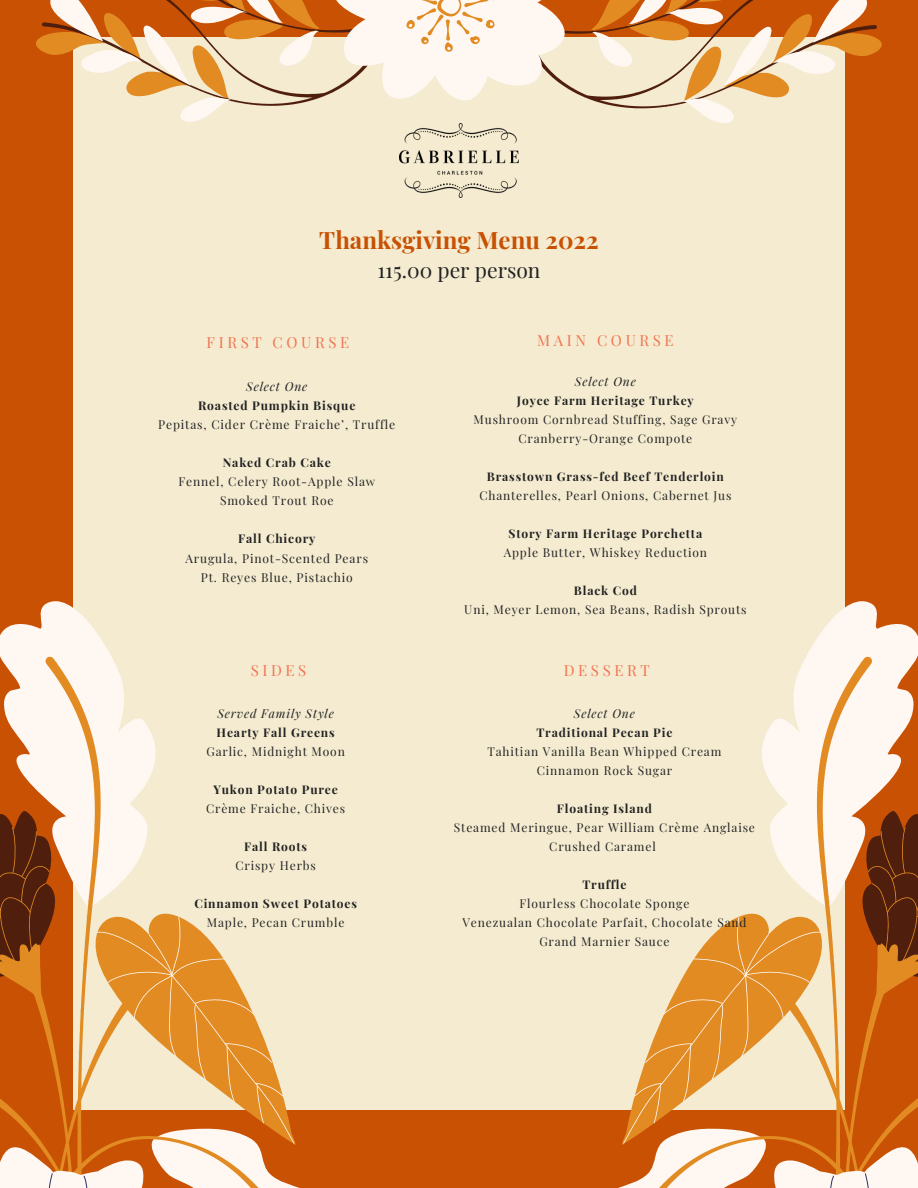
<style>
.page{position:relative;width:918px;height:1188px;background:#c85103}
.page>*{position:absolute;margin:0;border:0;box-sizing:border-box;transform-origin:0 0}
.t1{font:700 24px "Playfair Display";color:#c85103}
.t2{font:21px "Playfair Display";color:#222}
.t3{font:15px "Playfair Display";letter-spacing:.24em;color:#f2734f}
.t4{font:12px/19px "Playfair Display";letter-spacing:.07em;color:#222;text-align:center}
.t5{font:700 12px "Playfair Display";letter-spacing:.07em;color:#222}
.t6{font:italic 12px "Playfair Display";letter-spacing:.07em;color:#222}
</style>
<div class="page">
<div style="left:73px;top:38px;width:772px;height:1072px;background:#f4ebd0"></div>
<svg style="left:0;top:601px;width:300px;height:587px"></svg>
<svg style="left:0;top:657px;width:296px;height:531px"></svg>
<svg style="left:0;top:917px;width:294px;height:271px"></svg>
<div style="left:0;top:1173px;width:126px;height:15px;background:#fff7f2"></div>
<svg style="left:618px;top:601px;width:300px;height:587px"></svg>
<svg style="left:622px;top:657px;width:296px;height:531px"></svg>
<svg style="left:623px;top:917px;width:295px;height:271px"></svg>
<div style="left:792px;top:1173px;width:126px;height:15px;background:#fff7f2"></div>
<svg style="left:42px;top:22px;width:835px;height:34px"></svg>
<svg style="left:50px;top:0;width:817px;height:123px"></svg>
<svg style="left:93px;top:0;width:730px;height:52px"></svg>
<img style="left:400px;top:123px;width:118px;height:74px">
<h1 class="t1" style="left:319px;top:223px;width:281px">Thanksgiving Menu 2022</h1>
<h2 class="t2" style="left:378px;top:256px;width:164px">115.00 per person</h2>
<p class="t3" style="left:207px;top:332px;width:144px">FIRST COURSE</p>
<p class="t6" style="left:246px;top:378px;width:63px">Select One</p>
<p class="t5" style="left:198px;top:397px;width:159px">Roasted Pumpkin Bisque</p>
<p class="t4" style="left:158px;top:414px;width:239px">Pepitas, Cider Crème Fraiche’, Truffle</p>
<p class="t5" style="left:223px;top:454px;width:110px">Naked Crab Cake</p>
<p class="t4" style="left:178px;top:472px;width:198px">Fennel, Celery Root-Apple Slaw<br>Smoked Trout Roe</p>
<p class="t5" style="left:238px;top:530px;width:79px">Fall Chicory</p>
<p class="t4" style="left:186px;top:548px;width:184px">Arugula, Pinot-Scented Pears<br>Pt. Reyes Blue, Pistachio</p>
<p class="t3" style="left:251px;top:660px;width:57px">SIDES</p>
<p class="t6" style="left:217px;top:705px;width:118px">Served Family Style</p>
<p class="t5" style="left:217px;top:724px;width:120px">Hearty Fall Greens</p>
<p class="t4" style="left:206px;top:742px;width:140px">Garlic, Midnight Moon</p>
<p class="t5" style="left:213px;top:781px;width:126px">Yukon Potato Puree</p>
<p class="t4" style="left:206px;top:799px;width:141px">Crème Fraiche, Chives</p>
<p class="t5" style="left:244px;top:838px;width:64px">Fall Roots</p>
<p class="t4" style="left:235px;top:856px;width:82px">Crispy Herbs</p>
<p class="t5" style="left:194px;top:895px;width:164px">Cinnamon Sweet Potatoes</p>
<p class="t4" style="left:207px;top:913px;width:139px">Maple, Pecan Crumble</p>
<p class="t3" style="left:537px;top:330px;width:138px">MAIN COURSE</p>
<p class="t6" style="left:575px;top:373px;width:62px">Select One</p>
<p class="t5" style="left:517px;top:392px;width:178px">Joyce Farm Heritage Turkey</p>
<p class="t4" style="left:474px;top:410px;width:265px">Mushroom Cornbread Stuffing, Sage Gravy<br>Cranberry-Orange Compote</p>
<p class="t5" style="left:487px;top:468px;width:238px">Brasstown Grass-fed Beef Tenderloin</p>
<p class="t4" style="left:479px;top:486px;width:254px">Chanterelles, Pearl Onions, Cabernet Jus</p>
<p class="t5" style="left:509px;top:525px;width:195px">Story Farm Heritage Porchetta</p>
<p class="t4" style="left:504px;top:543px;width:205px">Apple Butter, Whiskey Reduction</p>
<p class="t5" style="left:574px;top:582px;width:64px">Black Cod</p>
<p class="t4" style="left:464px;top:600px;width:284px">Uni, Meyer Lemon, Sea Beans, Radish Sprouts</p>
<p class="t3" style="left:564px;top:660px;width:87px">DESSERT</p>
<p class="t6" style="left:574px;top:705px;width:62px">Select One</p>
<p class="t5" style="left:536px;top:724px;width:138px">Traditional Pecan Pie</p>
<p class="t4" style="left:488px;top:742px;width:235px">Tahitian Vanilla Bean Whipped Cream<br>Cinnamon Rock Sugar</p>
<p class="t5" style="left:557px;top:800px;width:96px">Floating Island</p>
<p class="t4" style="left:454px;top:818px;width:303px">Steamed Meringue, Pear William Crème Anglaise<br>Crushed Caramel</p>
<p class="t5" style="left:582px;top:876px;width:46px">Truffle</p>
<p class="t4" style="left:462px;top:894px;width:286px">Flourless Chocolate Sponge<br>Venezualan Chocolate Parfait, Chocolate Sand<br>Grand Marnier Sauce</p>
</div>
